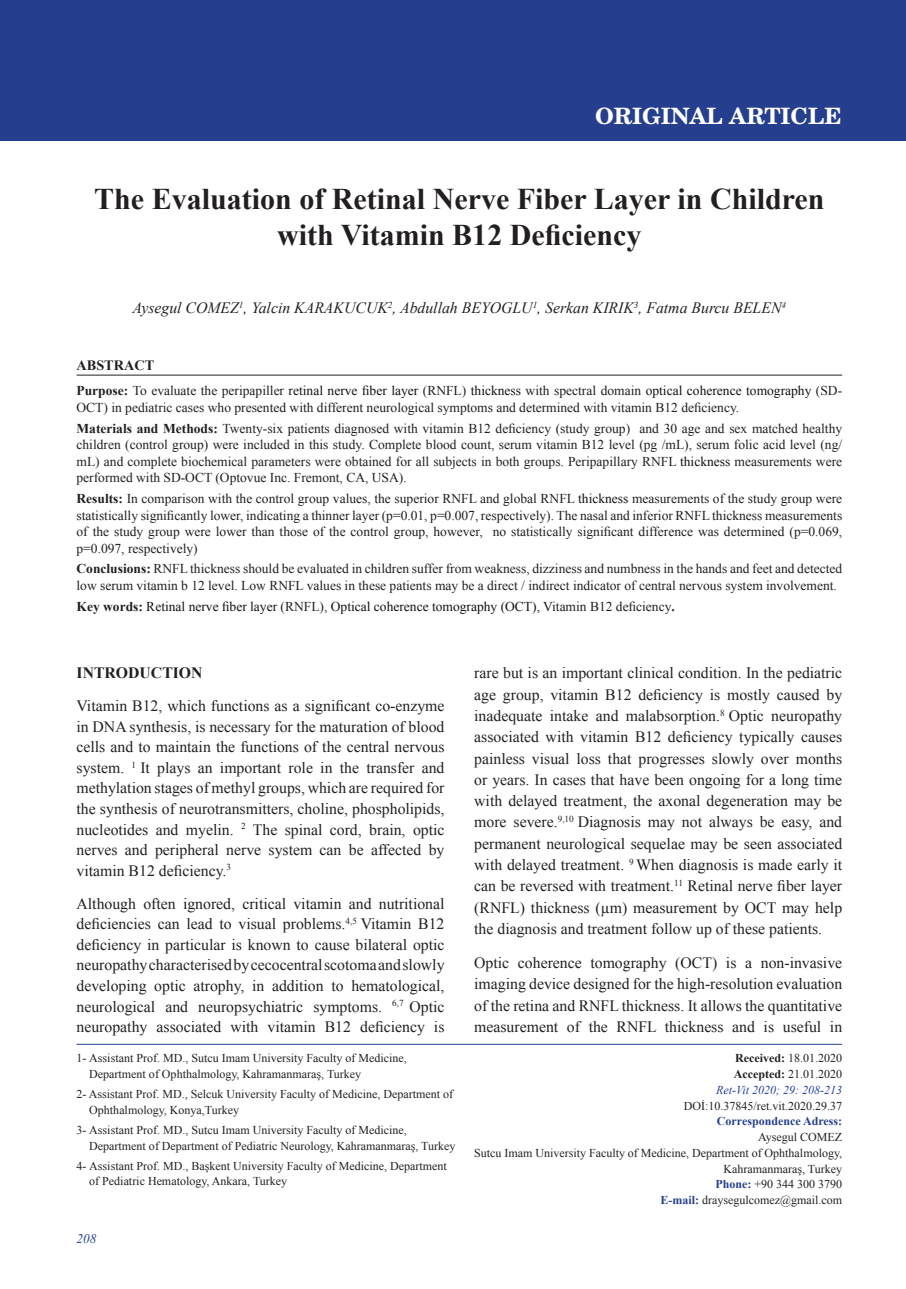
<style>
.page{position:relative;width:906px;height:1289px;background:#fff}
.page>*{position:absolute;margin:0;border:0;box-sizing:border-box;transform-origin:0 0}
.t1{font:700 30px/36px "Times New Roman";color:#231f20;text-align:center}
.t2{font:700 22.5px "Te X Gyre Schola";color:#fff}
.t3{font:15.75px/21.3px "Times New Roman";color:#231f20;text-align:justify}
.t4{font:italic 15.75px "Times New Roman";color:#231f20}
.t5{font:700 15.75px "Times New Roman";color:#231f20}
.t6{font:700 14.25px "Times New Roman";color:#231f20}
.t7{font:13.5px/16.5px "Times New Roman";color:#231f20}
.t8{font:13.5px "Times New Roman";color:#121211}
.t9{font:italic 13.2px "Times New Roman";color:#253f8e}
.t10{font:12px/15.8px "Times New Roman";color:#231f20}
.t11{font:italic 12px/15.8px "Times New Roman";color:#223f99;text-align:right}
.t12{font:700 12px "Times New Roman";color:#253f8e}
.s1{font-weight:700}
.s2{color:#121211}
.s3{font-weight:700;color:#231f20}
.s4{color:#231f20}
.s5{color:#211e1f}
.s6{font-weight:700;font-style:normal;color:#231f20}
.s7{font-style:normal;color:#231f20}
.s8{font-weight:700;color:#253f8e}
</style>
<div class="page">
<div style="left:0;top:0;width:906px;height:140px;background:#253f8e"></div>
<hr style="left:77px;top:1043px;width:765px;height:1px;background:#253f8e">
<hr style="left:77px;top:375px;width:765px;height:1px;background:#231f20">
<h2 class="t2" style="left:595px;top:107px;width:248px">ORIGINAL ARTICLE</h2>
<h1 class="t1" style="left:94px;top:181px;width:732px">The Evaluation of Retinal Nerve Fiber Layer in Children with Vitamin B12 Deficiency</h1>
<p class="t4" style="left:133px;top:299px;width:655px">Aysegul COMEZ<sup>1</sup>, Yalcin KARAKUCUK<sup>2</sup>, Abdullah BEYOGLU<sup>1</sup>, Serkan KIRIK<sup>3</sup>, Fatma Burcu BELEN<sup>4</sup></p>
<p class="t6" style="left:77px;top:358px;width:79px">ABSTRACT</p>
<p class="t7" style="left:77px;top:382px;width:767px"><span class="s1">Purpose:</span> To evaluate the peripapiller <span class="s2">retinal nerve fiber layer</span> (RNFL) <span class="s2">thickness</span> with spectral domain <span class="s2">optical coherence tomography</span> (SD-<br>OCT) in pediatric cases who presented with different neurological symptoms and determined with vitamin B12 deficiency.</p>
<p class="t7" style="left:77px;top:420px;width:767px;text-align:justify"><span class="s1">Materials and Methods:</span> Twenty-six patients diagnosed with vitamin B12 deficiency (study group) and 30 age and sex matched healthy children (control group) were included in this study. Complete blood count, serum vitamin B12 level (pg /mL), serum folic acid level (ng/ mL) and complete biochemical parameters were obtained for all subjects in both groups. Peripapillary RNFL <span class="s2">thickness</span> measurements were performed with SD-OCT (Optovue Inc. Fremont, CA, USA).</p>
<p class="t7" style="left:77px;top:490px;width:767px;text-align:justify"><span class="s1">Results:</span> In comparison with the control group values, the superior RNFL and global RNFL <span class="s2">thickness</span> measurements of the study group were statistically significantly lower, indicating a thinner layer (p=0.01, p=0.007, respectively). The nasal and inferior RNFL thickness measurements of the study group were lower than those of the control group, however, no statistically significant difference was determined (p=0.069, p=0.097, respectively)</p>
<p class="t7" style="left:77px;top:560px;width:767px"><span class="s1">Conclusions:</span> RNFL thickness should be evaluated in children suffer from weakness, dizziness and numbness in the hands and feet and detected low serum vitamin b 12 level. Low RNFL values in these patients may be a direct / indirect indicator of central nervous system involvement.</p>
<p class="t8" style="left:77px;top:598px;width:600px"><span class="s3">Key words:</span> Retinal nerve fiber layer <span class="s4">(RNFL),</span> Optical coherence tomography (OCT), <span class="s5">Vitamin B12 deficiency</span><span class="s3">.</span></p>
<p class="t5" style="left:77px;top:664px;width:127px">INTRODUCTION</p>
<p class="t3" style="left:77px;top:695px;width:369px;line-height:20.5px">Vitamin B12, which functions as a significant co-enzyme in DNA synthesis, is necessary for the maturation of blood cells and to maintain the functions of the central nervous system. <sup>1</sup> It plays an important role in the transfer and methylation stages of methyl groups, which are required for the synthesis of neurotransmitters, choline, phospholipids, nucleotides and myelin. <sup>2</sup> The spinal cord, brain, optic nerves and peripheral nerve system can be affected by vitamin B12 deficiency.<sup>3</sup></p>
<p class="t3" style="left:77px;top:893px;width:369px;line-height:20.5px">Although often ignored, critical vitamin and nutritional deficiencies can lead to visual problems.<sup>4,5</sup> Vitamin B12 deficiency in particular is known to cause bilateral optic neuropathy characterised by cecocentral scotoma and slowly developing optic atrophy, in addition to hematological, neurological and neuropsychiatric symptoms. <sup>6,7</sup> Optic neuropathy associated with vitamin B12 deficiency is</p>
<p class="t10" style="left:89px;top:1050px;width:319px;text-indent:-13px">1- Assistant Prof. MD., Sutcu Imam University Faculty of Medicine,<br>Department of Ophthalmology, Kahramanmaraş, Turkey</p>
<p class="t10" style="left:89px;top:1086px;width:365px;text-indent:-13px">2- Assistant Prof. MD., Selcuk University Faculty of Medicine, Department of<br>Ophthalmology, Konya,Turkey</p>
<p class="t10" style="left:89px;top:1121px;width:368px;text-indent:-13px">3- Assistant Prof. MD., Sutcu Imam University Faculty of Medicine,<br>Department of Department of Pediatric Neurology, Kahramanmaraş, Turkey</p>
<p class="t10" style="left:89px;top:1157px;width:359px;text-indent:-13px">4- Assistant Prof. MD., Başkent University Faculty of Medicine, Department of Pediatric Hematology, Ankara, Turkey</p>
<p class="t9" style="left:77px;top:1230px;width:21px">208</p>
<p class="t3" style="left:474px;top:662px;width:369px">rare but is an important clinical condition. In the pediatric age group, vitamin B12 deficiency is mostly caused by inadequate intake and malabsorption.<sup>8</sup> Optic neuropathy associated with vitamin B12 deficiency typically causes painless visual loss that progresses slowly over months or years. In cases that have been ongoing for a long time with delayed treatment, the axonal degeneration may be more severe.<sup>9,10</sup> Diagnosis may not always be easy, and permanent neurological sequelae may be seen associated with delayed treatment. <sup>9</sup> When diagnosis is made early it can be reversed with treatment.<sup>11</sup> Retinal nerve fiber layer (RNFL) thickness (μm) measurement by OCT may help the diagnosis and treatment follow up of these patients.</p>
<p class="t3" style="left:474px;top:952px;width:369px">Optic coherence tomography (OCT) is a non-invasive imaging device designed for the high-resolution evaluation of the retina and RNFL thickness. It allows the quantitative measurement of the RNFL thickness and is useful in</p>
<p class="t11" style="left:716px;top:1050px;width:128px"><span class="s6">Received:</span> <span class="s7">18.01.2020<br></span><span class="s6">Accepted:</span> <span class="s7">21.01.2020<br></span>Ret-Vit 2020; 29: 208-213</p>
<p class="t10" style="left:684px;top:1097px;width:160px">DOİ:10.37845/ret.vit.2020.29.37</p>
<p class="t12" style="left:717px;top:1114px;width:127px">Correspondence Adress:</p>
<p class="t10" style="left:474px;top:1129px;width:369px;text-align:right">Aysegul COMEZ<br>Sutcu Imam University Faculty of Medicine, Department of Ophthalmology, Kahramanmaraş, Turkey<br><span class="s8">Phone:</span> +90 344 300 3790<br><span class="s8">E-mail:</span> draysegulcomez@gmail.com</p>
</div>
